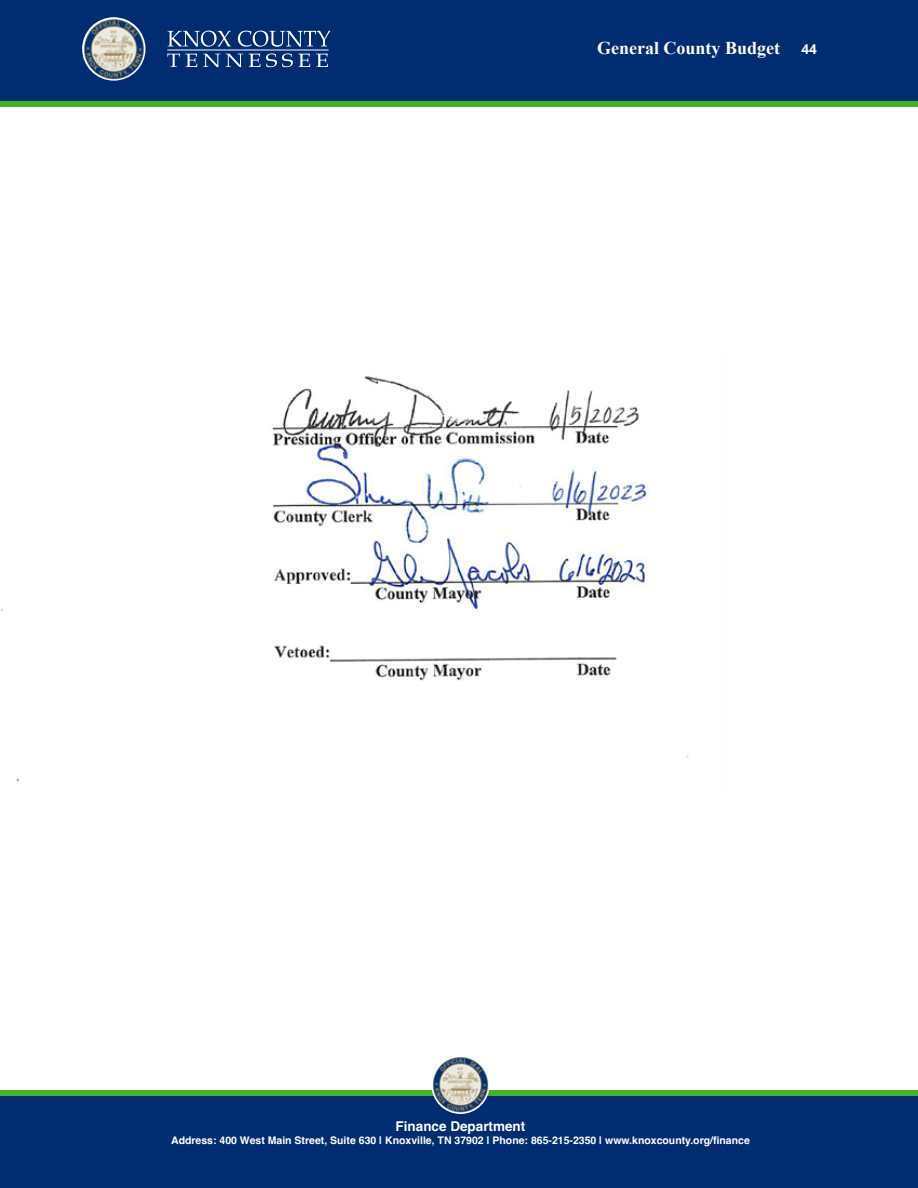
<style>
.page{position:relative;width:918px;height:1188px;background:#fff}
.page>*{position:absolute;margin:0;border:0;box-sizing:border-box;transform-origin:0 0}
.t1{font:700 18px "Times New Roman";color:#fff}
.t2{font:700 13.5px "Helvetica";color:#fff}
.t3{font:700 10.5px "Helvetica";color:#fff}
.s1{font-family:"Open Sans";font-size:13.5px}
</style>
<div class="page">
<img style="left:1px;top:376px;width:688px;height:406px">
<div style="left:0;top:101px;width:918px;height:6px;background:#43b02a"></div>
<div style="left:0;top:1090px;width:918px;height:11px;background:#43b02a"></div>
<div style="left:0;top:1096px;width:918px;height:92px;background:#002d72"></div>
<div style="left:0;top:0;width:918px;height:101px;background:#002d72"></div>
<img style="left:432px;top:1057px;width:57px;height:57px">
<svg style="left:167px;top:54px;width:30px;height:13px"></svg>
<svg style="left:203px;top:54px;width:17px;height:13px"></svg>
<svg style="left:226px;top:53px;width:84px;height:14px"></svg>
<svg style="left:316px;top:54px;width:12px;height:13px"></svg>
<svg style="left:168px;top:31px;width:63px;height:16px"></svg>
<svg style="left:238px;top:31px;width:92px;height:16px"></svg>
<hr style="left:167px;top:50px;width:162px;height:1px;background:#fff">
<img style="left:82px;top:17px;width:64px;height:64px">
<h1 class="t1" style="left:597px;top:36px;width:221px">General County Budget <span class="s1">44</span></h1>
<p class="t2" style="left:396px;top:1118px;width:131px">Finance Department</p>
<p class="t3" style="left:171px;top:1134px;width:580px">Address: 400 West Main Street, Suite 630 | Knoxville, TN 37902 | Phone: 865-215-2350 | www.knoxcounty.org/finance</p>
</div>
